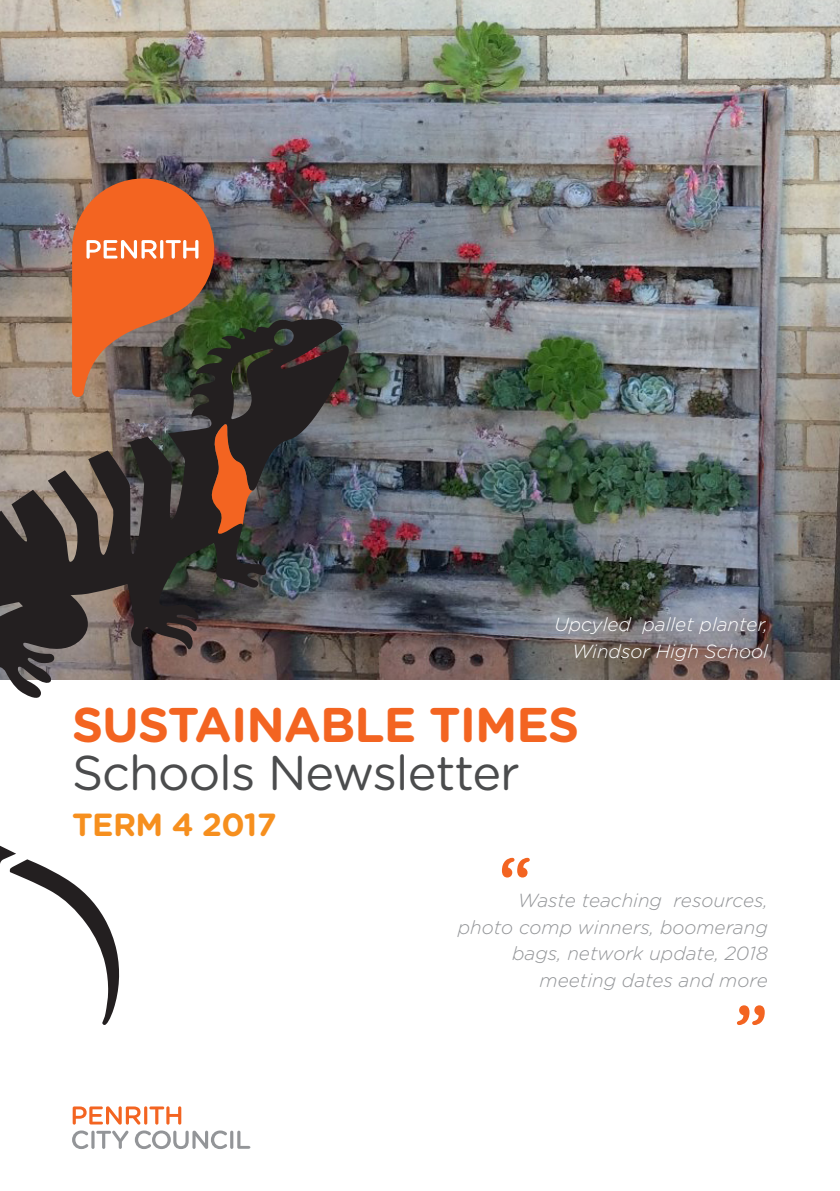
<style>
.page{position:relative;width:840px;height:1191px;background:#fff}
.page>*{position:absolute;margin:0;border:0;box-sizing:border-box;transform-origin:0 0}
.t1{font:700 60px "Gotham Rounded";color:#f36421}
.t2{font:48.6px/48.6px "Gotham Rounded";letter-spacing:-.02em;color:#4b4c4d}
.t3{font:700 32px "Gotham Rounded";letter-spacing:-.02em;color:#f68f1e}
.t4{font:italic 300 19px/26.6px "Gotham Rounded";color:#939598;text-align:right}
.t5{font:italic 300 19px/26.6px "Gotham Rounded";color:#fff;text-align:right}
.s1{font-weight:700;color:#f36421}
</style>
<div class="page">
<img style="left:0;top:0;width:839px;height:680px">
<svg style="left:0;top:318px;width:349px;height:707px"></svg>
<svg style="left:207px;top:424px;width:48px;height:113px;background:#814124"></svg>
<svg style="left:73px;top:1106px;width:108px;height:18px"></svg>
<svg style="left:72px;top:1130px;width:178px;height:19px"></svg>
<svg style="left:72px;top:178px;width:142px;height:219px;background:#b86337"></svg>
<p class="t5" style="left:554px;top:610px;width:215px">Upcyled pallet planter,<br>Windsor High School</p>
<p class="t2" style="left:72px;top:698px;width:508px"><span class="s1">SUSTAINABLE TIMES<br></span>Schools Newsletter</p>
<p class="t3" style="left:72px;top:801px;width:206px">TERM 4 2017</p>
<h1 class="t1" style="left:498px;top:835px;width:34px">“</h1>
<p class="t4" style="left:517px;top:886px;width:251px">Waste teaching resources,</p>
<p class="t4" style="left:457px;top:912px;width:311px">photo comp winners, boomerang bags, network update, 2018 meeting dates and more</p>
<h1 class="t1" style="left:767px;top:1048px;width:34px;rotate:-180deg">“</h1>
</div>
